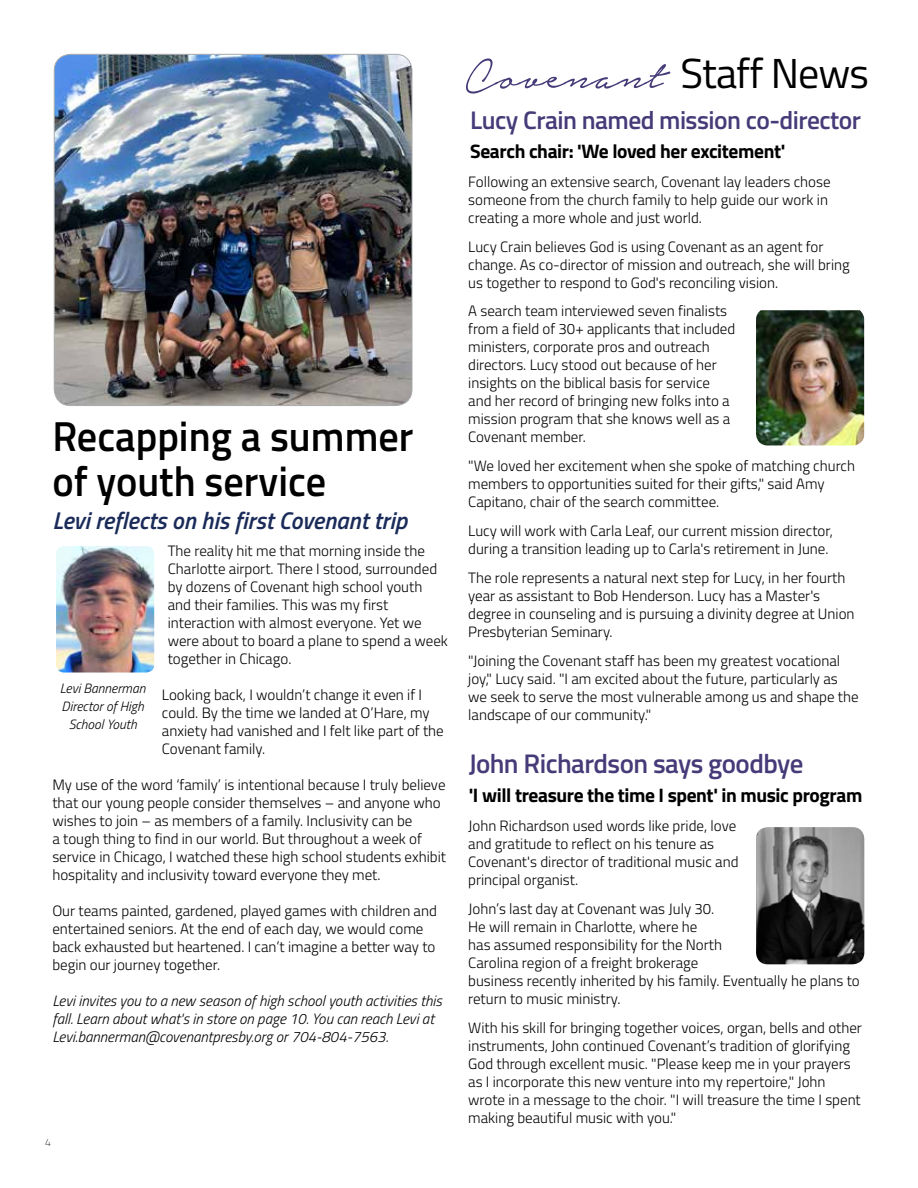
<style>
.page{position:relative;width:918px;height:1188px;background:#fff}
.page>*{position:absolute;margin:0;border:0;box-sizing:border-box;transform-origin:0 0}
.t1{font:600 42px/45px "Titillium";color:#000;scale:.96 1}
.t2{font:42px "Titillium";letter-spacing:-.025em;color:#000}
.t3{font:600 27px "Titillium";letter-spacing:-.02em;color:#463a78}
.t4{font:600 25.5px "Titillium";letter-spacing:-.02em;color:#463a78}
.t5{font:italic 600 24.3px "Titillium";color:#1a2b59}
.t6{font:700 19.5px "Titillium";letter-spacing:-.02em;color:#000}
.t7{font:300 15px/18px "Titillium";color:#000}
.t8{font:italic 300 15px/18px "Titillium";color:#000}
.t9{font:italic 300 13.5px/18px "Titillium";color:#000;text-align:center}
.t10{font:100 10.5px "Titillium";color:#000}
.s1{font-family:"Notera Personal Use Only";font-size:60px;color:#463a78}
</style>
<div class="page">
<img style="left:54px;top:54px;width:358px;height:351px">
<div style="left:54px;top:54px;width:358px;height:352px;border:1px solid #a7a9ac;border-radius:16px"></div>
<img style="left:56px;top:546px;width:98px;height:127px">
<img style="left:756px;top:827px;width:108px;height:137px">
<img style="left:756px;top:310px;width:108px;height:136px">
<h1 class="t1" style="left:52px;top:412px;width:378px">Recapping a summer of youth service</h1>
<h3 class="t5" style="left:52px;top:502px;width:356px">Levi reflects on his first Covenant trip</h3>
<p class="t7" style="left:168px;top:541px;width:282px">The reality hit me that morning inside the Charlotte airport. There I stood, surrounded by dozens of Covenant high school youth and their families. This was my first interaction with almost everyone. Yet we were about to board a plane to spend a week together in Chicago.</p>
<p class="t7" style="left:162px;top:685px;width:283px">Looking back, I wouldn’t change it even if I could. By the time we landed at O’Hare, my anxiety had vanished and I felt like part of the Covenant family.</p>
<p class="t7" style="left:52px;top:775px;width:395px">My use of the word ‘family’ is intentional because I truly believe that our young people consider themselves – and anyone who wishes to join – as members of a family. Inclusivity can be<br>a tough thing to find in our world. But throughout a week of service in Chicago, I watched these high school students exhibit hospitality and inclusivity toward everyone they met.</p>
<p class="t7" style="left:52px;top:901px;width:386px">Our teams painted, gardened, played games with children and entertained seniors. At the end of each day, we would come back exhausted but heartened. I can’t imagine a better way to begin our journey together.</p>
<p class="t8" style="left:52px;top:991px;width:391px">Levi invites you to a new season of high school youth activities this fall. Learn about what's in store on page 10. You can reach Levi at<br>Levi.bannerman@covenantpresby.org or 704-804-7563.</p>
<p class="t9" style="left:60px;top:679px;width:87px">Levi Bannerman<br>Director of High<br>School Youth</p>
<p class="t10" style="left:45px;top:1135px;width:7px">4</p>
<h1 class="t2" style="left:466px;top:42px;width:405px"><span class="s1">Covenant</span> Staff News</h1>
<h3 class="t4" style="left:470px;top:101px;width:392px">Lucy Crain named mission co-director</h3>
<h3 class="t6" style="left:470px;top:136px;width:317px">Search chair: 'We loved her excitement'</h3>
<p class="t7" style="left:468px;top:172px;width:364px">Following an extensive search, Covenant lay leaders chose someone from the church family to help guide our work in creating a more whole and just world.</p>
<p class="t7" style="left:468px;top:237px;width:383px">Lucy Crain believes God is using Covenant as an agent for change. As co-director of mission and outreach, she will bring us together to respond to God's reconciling vision.</p>
<p class="t7" style="left:468px;top:301px;width:269px">A search team interviewed seven finalists from a field of 30+ applicants that included ministers, corporate pros and outreach directors. Lucy stood out because of her insights on the biblical basis for service and her record of bringing new folks into a mission program that she knows well as a Covenant member.</p>
<p class="t7" style="left:468px;top:456px;width:388px">"We loved her excitement when she spoke of matching church members to opportunities suited for their gifts," said Amy<br>Capitano, chair of the search committee.</p>
<p class="t7" style="left:468px;top:521px;width:366px">Lucy will work with Carla Leaf, our current mission director, during a transition leading up to Carla's retirement in June.</p>
<p class="t7" style="left:468px;top:568px;width:388px">The role represents a natural next step for Lucy, in her fourth year as assistant to Bob Henderson. Lucy has a Master's degree in counseling and is pursuing a divinity degree at Union Presbyterian Seminary.</p>
<p class="t7" style="left:468px;top:651px;width:392px">"Joining the Covenant staff has been my greatest vocational joy," Lucy said. "I am excited about the future, particularly as we seek to serve the most vulnerable among us and shape the landscape of our community."</p>
<h2 class="t3" style="left:469px;top:743px;width:336px">John Richardson says goodbye</h2>
<h3 class="t6" style="left:469px;top:780px;width:395px">'I will treasure the time I spent' in music program</h3>
<p class="t7" style="left:468px;top:816px;width:272px">John Richardson used words like pride, love and gratitude to reflect on his tenure as Covenant's director of traditional music and principal organist.</p>
<p class="t7" style="left:468px;top:899px;width:393px">John’s last day at Covenant was July 30.<br>He will remain in Charlotte, where he<br>has assumed responsibility for the North<br>Carolina region of a freight brokerage<br>business recently inherited by his family. Eventually he plans to return to music ministry.</p>
<p class="t7" style="left:468px;top:1018px;width:395px">With his skill for bringing together voices, organ, bells and other instruments, John continued Covenant’s tradition of glorifying God through excellent music. "Please keep me in your prayers as I incorporate this new venture into my repertoire," John wrote in a message to the choir. "I will treasure the time I spent making beautiful music with you."</p>
</div>
